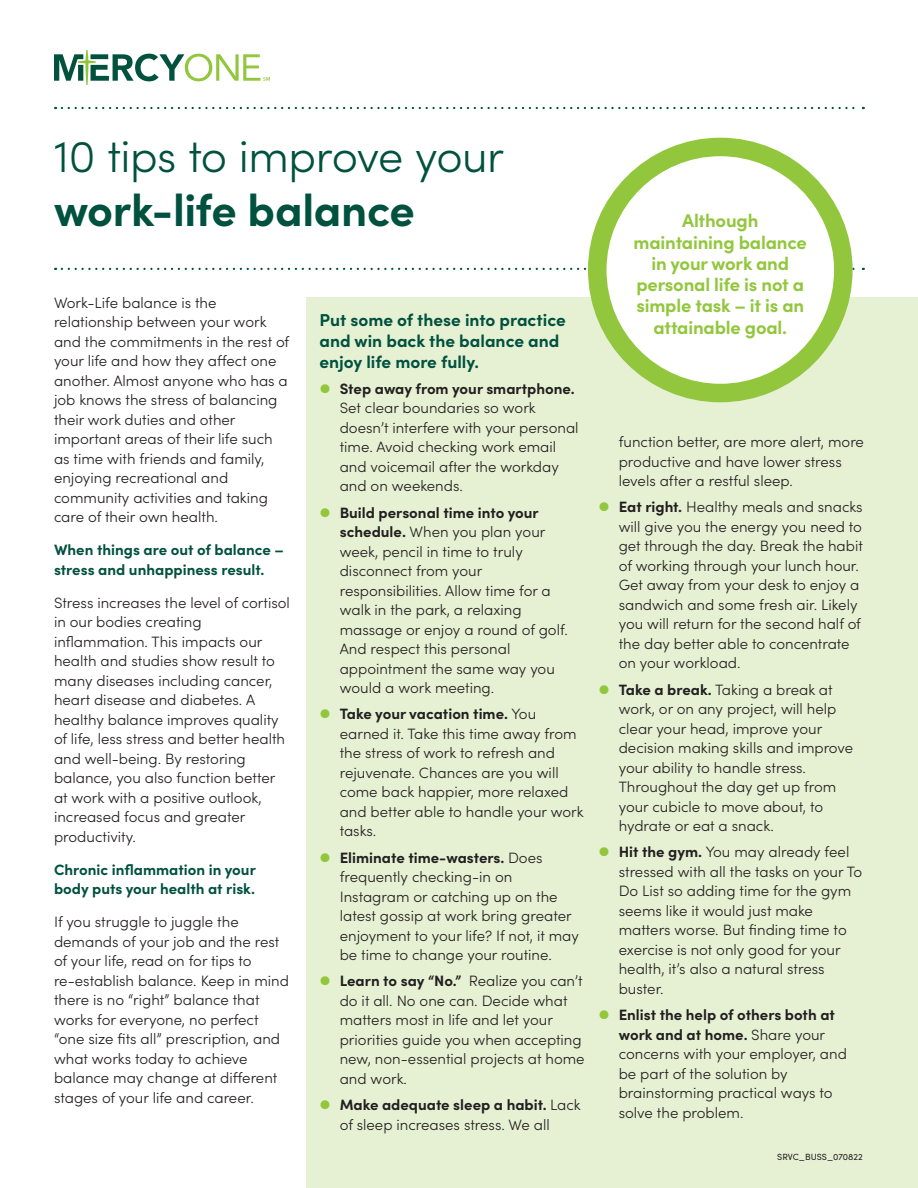
<style>
.page{position:relative;width:918px;height:1188px;background:#fff}
.page>*{position:absolute;margin:0;border:0;box-sizing:border-box;transform-origin:0 0}
.t1{font:300 45px "Sofia Pro";letter-spacing:-.015em;color:#00513e}
.t2{font:700 45px "Sofia Pro";letter-spacing:-.01em;color:#00513e}
.t3{font:700 18.45px/21.3px "Sofia Pro";letter-spacing:-.01em;color:#92c73d;text-align:center}
.t4{font:700 17.25px/21px "Sofia Pro";color:#00513e}
.t5{font:300 15px/19.5px "Sofia Pro";color:#231f20}
.t6{font:700 15px/19.5px "Sofia Pro";color:#00513e}
.t7{font:9px "Sofia Pro";color:#231f20}
.s1{color:#92c73d}
.s2{font-weight:700}
</style>
<div class="page">
<svg style="left:62px;top:107px;width:802px;height:2px"></svg>
<svg style="left:62px;top:268px;width:802px;height:2px"></svg>
<div style="left:306px;top:297px;width:612px;height:891px;background:#e6f1d4"></div>
<svg style="left:588px;top:138px;width:265px;height:264px"></svg>
<svg style="left:54px;top:50px;width:216px;height:35px"></svg>
<h1 class="t1" style="left:54px;top:124px;width:452px">10 tips to improve your</h1>
<h1 class="t2" style="left:54px;top:176px;width:362px">work-life balance</h1>
<p class="t5" style="left:54px;top:292px;width:237px">Work-Life balance is the relationship between your work and the commitments in the rest of your life and how they affect one another. Almost anyone who has a job knows the stress of balancing their work duties and other important areas of their life such as time with friends and family, enjoying recreational and community activities and taking care of their own health.</p>
<p class="t6" style="left:54px;top:539px;width:231px">When things are out of balance – stress and unhappiness result.</p>
<p class="t5" style="left:54px;top:592px;width:237px">Stress increases the level of cortisol in our bodies creating inflammation. This impacts our health and studies show result to many diseases including cancer, heart disease and diabetes. A healthy balance improves quality of life, less stress and better health and well-being. By restoring balance, you also function better at work with a positive outlook, increased focus and greater productivity.</p>
<p class="t6" style="left:54px;top:859px;width:203px">Chronic inflammation in your body puts your health at risk.</p>
<p class="t5" style="left:54px;top:912px;width:236px">If you struggle to juggle the demands of your job and the rest of your life, read on for tips to re-establish balance. Keep in mind there is no “right” balance that works for everyone, no perfect “one size fits all” prescription, and what works today to achieve balance may change at different stages of your life and career.</p>
<p class="t4" style="left:320px;top:308px;width:248px">Put some of these into practice and win back the balance and enjoy life more fully.</p>
<p class="t5" style="left:340px;top:378px;width:240px;text-indent:-20px"><span class="s1">⬤</span> <span class="s2">Step away from your smartphone.<br></span>Set clear boundaries so work doesn’t interfere with your personal time. Avoid checking work email and voicemail after the workday and on weekends.</p>
<p class="t5" style="left:340px;top:502px;width:230px;text-indent:-20px"><span class="s1">⬤</span> <span class="s2">Build personal time into your schedule.</span> When you plan your week, pencil in time to truly disconnect from your responsibilities. Allow time for a walk in the park, a relaxing massage or enjoy a round of golf.<br>And respect this personal appointment the same way you would a work meeting.</p>
<p class="t5" style="left:340px;top:704px;width:245px;text-indent:-20px"><span class="s1">⬤</span> <span class="s2">Take your vacation time.</span> You earned it. Take this time away from the stress of work to refresh and rejuvenate. Chances are you will come back happier, more relaxed and better able to handle your work tasks.</p>
<p class="t5" style="left:340px;top:847px;width:241px;text-indent:-20px"><span class="s1">⬤</span> <span class="s2">Eliminate time-wasters.</span> Does frequently checking-in on<br>Instagram or catching up on the latest gossip at work bring greater enjoyment to your life? If not, it may be time to change your routine.</p>
<p class="t5" style="left:340px;top:971px;width:246px;text-indent:-20px"><span class="s1">⬤</span> <span class="s2">Learn to say “No.”</span> Realize you can’t do it all. No one can. Decide what matters most in life and let your priorities guide you when accepting new, non-essential projects at home and work.</p>
<p class="t5" style="left:340px;top:1094px;width:243px;text-indent:-20px"><span class="s1">⬤</span> <span class="s2">Make adequate sleep a habit.</span> Lack of sleep increases stress. We all</p>
<p class="t3" style="left:634px;top:209px;width:175px">Although maintaining balance in your work and personal life is not a simple task – it is an attainable goal.</p>
<p class="t5" style="left:619px;top:431px;width:247px">function better, are more alert, more productive and have lower stress levels after a restful sleep.</p>
<p class="t5" style="left:619px;top:497px;width:246px;text-indent:-20px"><span class="s1">⬤</span> <span class="s2">Eat right.</span> Healthy meals and snacks will give you the energy you need to get through the day. Break the habit of working through your lunch hour.<br>Get away from your desk to enjoy a sandwich and some fresh air. Likely you will return for the second half of the day better able to concentrate on your workload.</p>
<p class="t5" style="left:619px;top:679px;width:236px;text-indent:-20px"><span class="s1">⬤</span> <span class="s2">Take a break.</span> Taking a break at work, or on any project, will help clear your head, improve your decision making skills and improve your ability to handle stress.<br>Throughout the day get up from your cubicle to move about, to hydrate or eat a snack.</p>
<p class="t5" style="left:619px;top:842px;width:245px;text-indent:-20px"><span class="s1">⬤</span> <span class="s2">Hit the gym.</span> You may already feel stressed with all the tasks on your To<br>Do List so adding time for the gym seems like it would just make matters worse. But finding time to exercise is not only good for your health, it’s also a natural stress buster.</p>
<p class="t5" style="left:619px;top:1004px;width:230px;text-indent:-20px"><span class="s1">⬤</span> <span class="s2">Enlist the help of others both at work and at home.</span> Share your concerns with your employer, and be part of the solution by brainstorming practical ways to solve the problem.</p>
<p class="t7" style="left:777px;top:1150px;width:87px">SRVC_BUSS_070822</p>
</div>
